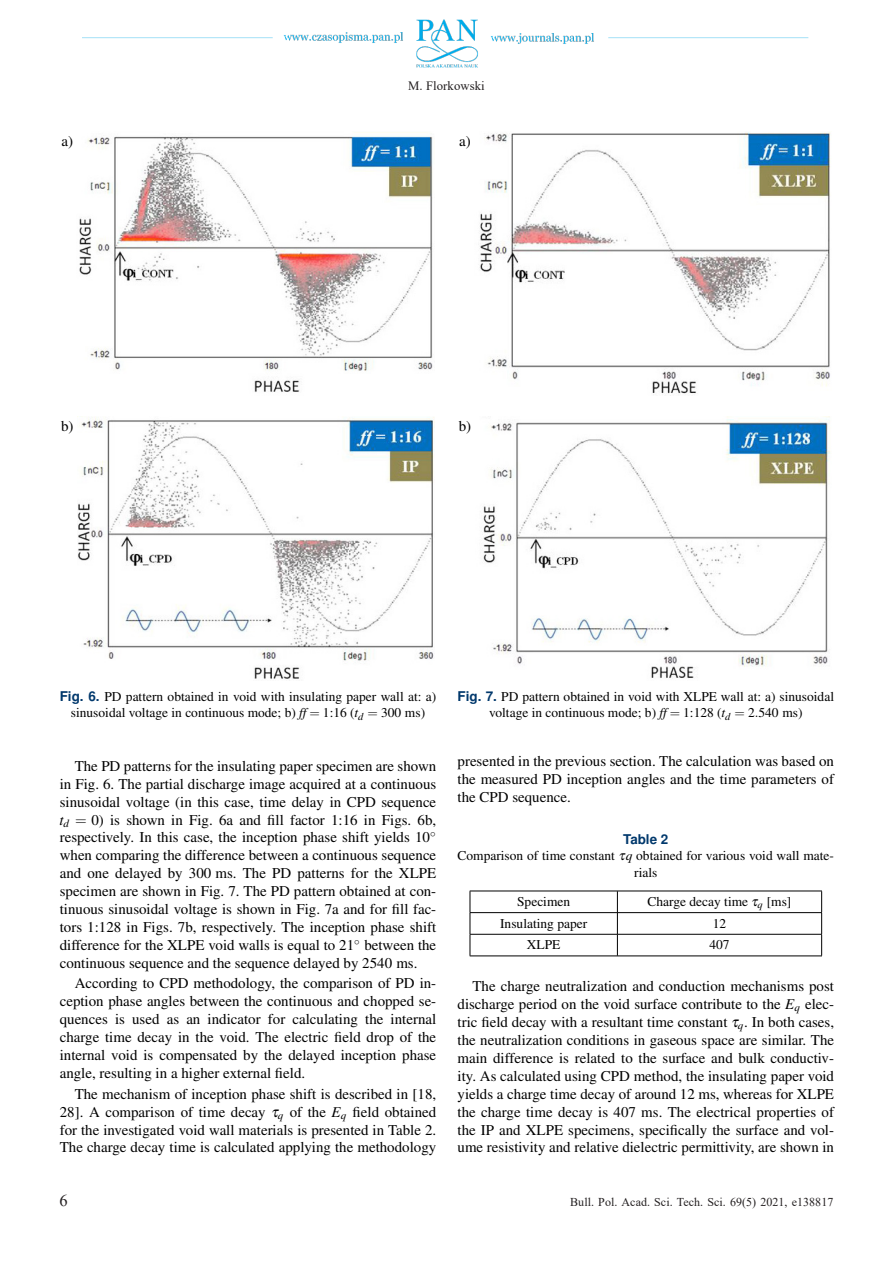
<style>
.page{position:relative;width:893px;height:1263px;background:#fff}
.page>*{position:absolute;margin:0;border:0;box-sizing:border-box;transform-origin:0 0}
.t1{font:16.5px "Times New Roman";color:#231f20}
.t2{font:15px/18px "Nimbus Rom No 9 L";color:#000;text-align:justify}
.t3{font:13.5px/16.5px "Nimbus Rom No 9 L";color:#000;text-align:center}
.t4{font:12.75px "Times New Roman";letter-spacing:.005em;color:#231f20}
.t5{font:12px "Times New Roman";letter-spacing:.005em;color:#231f20}
.t6{font:12px "Nimbus Rom No 9 L";color:#000}
.s1{font-family:"Nimbus San L";font-weight:700;color:#00386c}
.s2{font-style:italic}
.s3{font-family:"CMR10"}
.s4{font-family:"Standard Sym L Slant 167"}
.s5{font-family:"CMMI10"}
</style>
<div class="page">
<img style="left:82px;top:19px;width:727px;height:49px">
<img style="left:79px;top:132px;width:354px;height:260px">
<img style="left:77px;top:417px;width:358px;height:262px">
<img style="left:479px;top:132px;width:352px;height:262px">
<img style="left:483px;top:418px;width:347px;height:260px">
<hr style="left:470px;top:891px;width:352px;height:1px;background:#000">
<hr style="left:470px;top:912px;width:352px;height:1px;background:#000">
<hr style="left:470px;top:934px;width:352px;height:1px;background:#000">
<svg style="left:470px;top:891px;width:1px;height:64px"></svg>
<svg style="left:617px;top:891px;width:1px;height:64px"></svg>
<svg style="left:821px;top:891px;width:1px;height:64px"></svg>
<hr style="left:470px;top:955px;width:352px;height:1px;background:#000">
<p class="t2" style="left:61px;top:132px;width:13px">a)</p>
<p class="t2" style="left:61px;top:418px;width:14px">b)</p>
<p class="t4" style="left:408px;top:76px;width:78px">M. Florkowski</p>
<p class="t3" style="left:407px;top:83px;width:81px">M. Florkowski</p>
<p class="t2" style="left:459px;top:132px;width:13px">a)</p>
<p class="t2" style="left:459px;top:418px;width:14px">b)</p>
<p class="t3" style="left:60px;top:688px;width:378px"><span class="s1">Fig. 6.</span> PD pattern obtained in void with insulating paper wall at: a) sinusoidal voltage in continuous mode; b) <span class="s2">ff</span> <span class="s3">=</span> 1:16 (<span class="s2">t</span><sub>d</sub> <span class="s3">=</span> 300 ms)</p>
<p class="t2" style="left:59px;top:757px;width:378px;text-indent:15px">The PD patterns for the insulating paper specimen are shown in Fig. 6. The partial discharge image acquired at a continuous sinusoidal voltage (in this case, time delay in CPD sequence <span class="s2">t</span><sub>d</sub> <span class="s3">=</span> 0) is shown in Fig. 6a and fill factor 1:16 in Figs. 6b, respectively. In this case, the inception phase shift yields 10<sup>◦ </sup>when comparing the difference between a continuous sequence and one delayed by 300 ms. The PD patterns for the XLPE specimen are shown in Fig. 7. The PD pattern obtained at con&shy;tinuous sinusoidal voltage is shown in Fig. 7a and for fill fac&shy;tors 1:128 in Figs. 7b, respectively. The inception phase shift difference for the XLPE void walls is equal to 21<sup>◦</sup> between the continuous sequence and the sequence delayed by 2540 ms.</p>
<p class="t2" style="left:60px;top:975px;width:378px;text-indent:15px">According to CPD methodology, the comparison of PD in&shy;ception phase angles between the continuous and chopped se&shy;quences is used as an indicator for calculating the internal charge time decay in the void. The electric field drop of the internal void is compensated by the delayed inception phase angle, resulting in a higher external field.</p>
<p class="t2" style="left:60px;top:1085px;width:378px;text-indent:15px">The mechanism of inception phase shift is described in [18, 28]. A comparison of time decay <span class="s4">τ</span><sub>q</sub> of the <span class="s2">E</span><sub>q</sub> field obtained for the investigated void wall materials is presented in Table 2.<br>The charge decay time is calculated applying the methodology</p>
<p class="t3" style="left:458px;top:688px;width:378px"><span class="s1">Fig. 7.</span> PD pattern obtained in void with XLPE wall at: a) sinusoidal voltage in continuous mode; b) <span class="s2">ff</span> <span class="s3">=</span> 1:128 (<span class="s2">t</span><sub>d</sub> <span class="s3">=</span> 2<span class="s5">.</span>540 ms)</p>
<p class="t2" style="left:458px;top:752px;width:378px">presented in the previous section. The calculation was based on the measured PD inception angles and the time parameters of the CPD sequence.</p>
<p class="t3" style="left:458px;top:831px;width:378px"><span class="s1">Table 2<br></span>Comparison of time constant <span class="s4">τ</span><span class="s2">q</span> obtained for various void wall mate&shy;rials</p>
<p class="t3" style="left:517px;top:893px;width:55px">Specimen</p>
<p class="t3" style="left:648px;top:893px;width:145px">Charge decay time <span class="s4">τ</span><sub>q</sub> [ms]</p>
<p class="t3" style="left:500px;top:915px;width:89px">Insulating paper</p>
<p class="t3" style="left:713px;top:915px;width:15px">12</p>
<p class="t3" style="left:527px;top:937px;width:35px">XLPE</p>
<p class="t3" style="left:709px;top:937px;width:22px">407</p>
<p class="t2" style="left:458px;top:977px;width:378px;text-indent:15px">The charge neutralization and conduction mechanisms post discharge period on the void surface contribute to the <span class="s2">E</span><sub>q</sub> elec&shy;tric field decay with a resultant time constant <span class="s4">τ</span><sub>q</sub>. In both cases, the neutralization conditions in gaseous space are similar. The main difference is related to the surface and bulk conductiv&shy;ity. As calculated using CPD method, the insulating paper void yields a charge time decay of around 12 ms, whereas for XLPE the charge time decay is 407 ms. The electrical properties of the IP and XLPE specimens, specifically the surface and vol&shy;ume resistivity and relative dielectric permittivity, are shown in</p>
<p class="t1" style="left:60px;top:1189px;width:10px">6</p>
<p class="t5" style="left:570px;top:1194px;width:265px">Bull. Pol. Acad. Sci. Tech. Sci. 69(5) 2021, e138817</p>
<p class="t2" style="left:60px;top:1196px;width:9px">6</p>
<p class="t6" style="left:579px;top:1199px;width:257px">Bull. Pol. Acad. Sci. Tech. Sci. 69(5) 2021, e138817</p>
</div>
